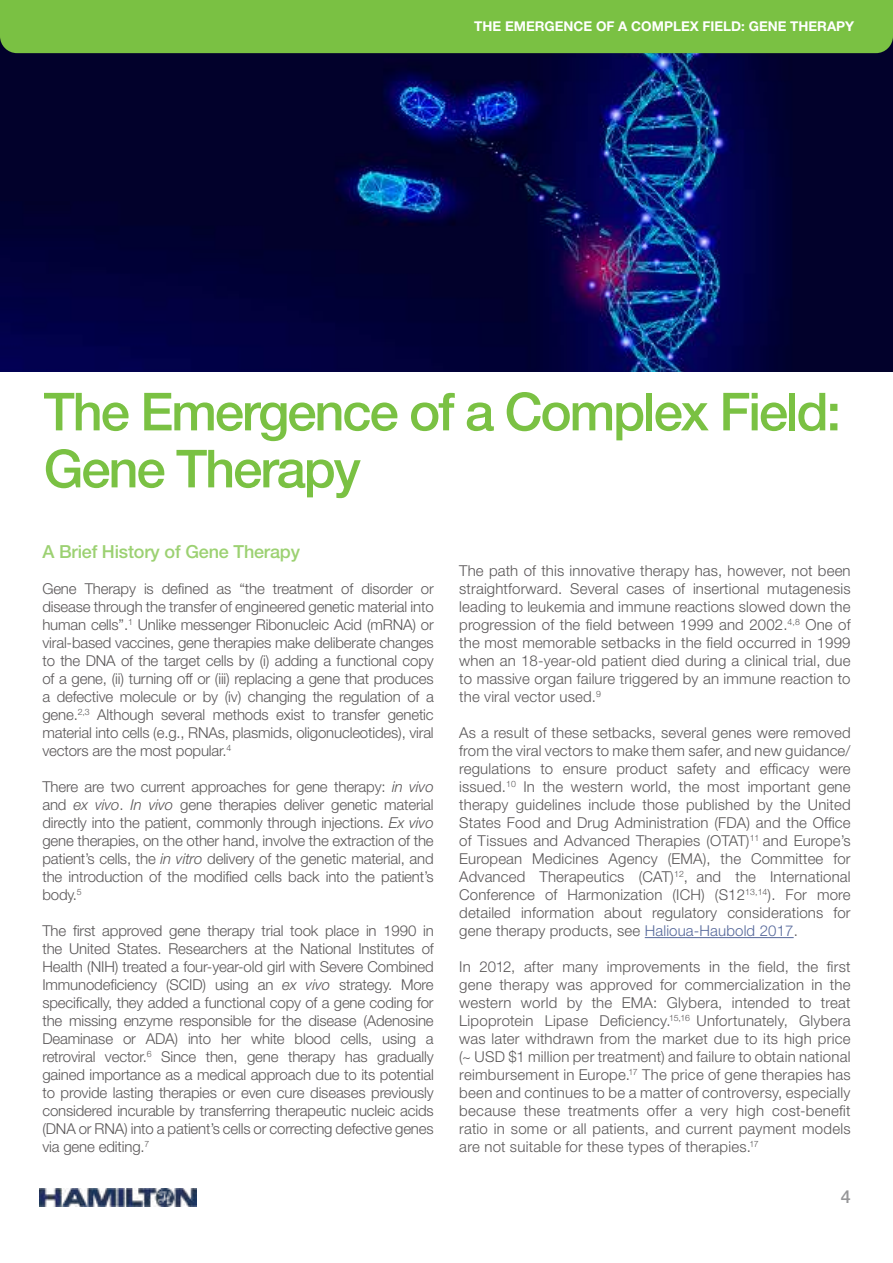
<style>
.page{position:relative;width:893px;height:1263px;background:#fff}
.page>*{position:absolute;margin:0;border:0;box-sizing:border-box;transform-origin:0 0}
.t1{font:500 52.5px/57px "Helvetica Neue LT Pro";letter-spacing:-.04em;color:#7ac143}
.t2{font:500 18px "Helvetica Neue LT Pro";letter-spacing:-.01em;color:#9cd172}
.t3{font:500 18px "Helvetica Neue LT Pro";color:#969698}
.t4{font:300 15px/18px "Helvetica Neue LT Pro";letter-spacing:-.01em;color:#5a5758;text-align:justify}
.t5{font:700 13.5px "Helvetica Neue LT Pro";color:#fff}
.s1{font-style:italic}
.s2{color:#55689a}
</style>
<div class="page">
<img style="left:0;top:53px;width:893px;height:319px">
<img style="left:40px;top:1188px;width:157px;height:18px">
<div style="left:0;top:0;width:893px;height:53px;background:#7ac143"></div>
<hr style="left:645px;top:937px;width:149px;height:1px;background:#55689a">
<p class="t5" style="left:474px;top:18px;width:382px">THE EMERGENCE OF A COMPLEX FIELD: GENE THERAPY</p>
<h1 class="t1" style="left:44px;top:383px;width:799px">The Emergence of a Complex Field:<br>Gene Therapy</h1>
<p class="t2" style="left:42px;top:541px;width:259px">A Brief History of Gene Therapy</p>
<p class="t4" style="left:42px;top:579px;width:393px">Gene Therapy is defined as “the treatment of disorder or disease through the transfer of engineered genetic material into human cells”.<sup>1</sup> Unlike messenger Ribonucleic Acid (mRNA) or viral-based vaccines, gene therapies make deliberate changes to the DNA of the target cells by (i) adding a functional copy of a gene, (ii) turning off or (iii) replacing a gene that produces a defective molecule or by (iv) changing the regulation of a gene.<sup>2,3</sup> Although several methods exist to transfer genetic material into cells (e.g., RNAs, plasmids, oligonucleotides), viral vectors are the most popular.<sup>4</sup></p>
<p class="t4" style="left:42px;top:777px;width:393px">There are two current approaches for gene therapy: <span class="s1">in vivo </span>and <span class="s1">ex vivo</span>. <span class="s1">In vivo</span> gene therapies deliver genetic material directly into the patient, commonly through injections. <span class="s1">Ex vivo </span>gene therapies, on the other hand, involve the extraction of the patient’s cells, the <span class="s1">in vitro</span> delivery of the genetic material, and the introduction of the modified cells back into the patient’s body.<sup>5</sup></p>
<p class="t4" style="left:42px;top:921px;width:393px">The first approved gene therapy trial took place in 1990 in the United States. Researchers at the National Institutes of Health (NIH) treated a four-year-old girl with Severe Combined Immunodeficiency (SCID) using an <span class="s1">ex vivo</span> strategy. More specifically, they added a functional copy of a gene coding for the missing enzyme responsible for the disease (Adenosine Deaminase or ADA) into her white blood cells, using a retroviral vector.<sup>6</sup> Since then, gene therapy has gradually gained importance as a medical approach due to its potential to provide lasting therapies or even cure diseases previously considered incurable by transferring therapeutic nucleic acids (DNA or RNA) into a patient’s cells or correcting defective genes via gene editing.<sup>7</sup></p>
<p class="t4" style="left:459px;top:561px;width:393px">The path of this innovative therapy has, however, not been straightforward. Several cases of insertional mutagenesis leading to leukemia and immune reactions slowed down the progression of the field between 1999 and 2002.<sup>4,8</sup> One of the most memorable setbacks in the field occurred in 1999 when an 18-year-old patient died during a clinical trial, due to massive organ failure triggered by an immune reaction to the viral vector used.<sup>9</sup></p>
<p class="t4" style="left:459px;top:723px;width:393px">As a result of these setbacks, several genes were removed from the viral vectors to make them safer, and new guidance/ regulations to ensure product safety and efficacy were issued.<sup>10</sup> In the western world, the most important gene therapy guidelines include those published by the United States Food and Drug Administration (FDA) and the Office of Tissues and Advanced Therapies (OTAT)<sup>11</sup> and Europe’s European Medicines Agency (EMA), the Committee for Advanced Therapeutics (CAT)<sup>12</sup>, and the International Conference of Harmonization (ICH) (S12<sup>13,14</sup>). For more detailed information about regulatory considerations for gene therapy products, see <span class="s2">Halioua-Haubold 2017</span>.</p>
<p class="t4" style="left:459px;top:957px;width:393px">In 2012, after many improvements in the field, the first gene therapy was approved for commercialization in the western world by the EMA: Glybera, intended to treat Lipoprotein Lipase Deficiency.<sup>15,16</sup> Unfortunately, Glybera was later withdrawn from the market due to its high price (~ USD $1 million per treatment) and failure to obtain national reimbursement in Europe.<sup>17</sup> The price of gene therapies has been and continues to be a matter of controversy, especially because these treatments offer a very high cost-benefit ratio in some or all patients, and current payment models are not suitable for these types of therapies.<sup>17</sup></p>
<p class="t3" style="left:841px;top:1185px;width:12px">4</p>
</div>
